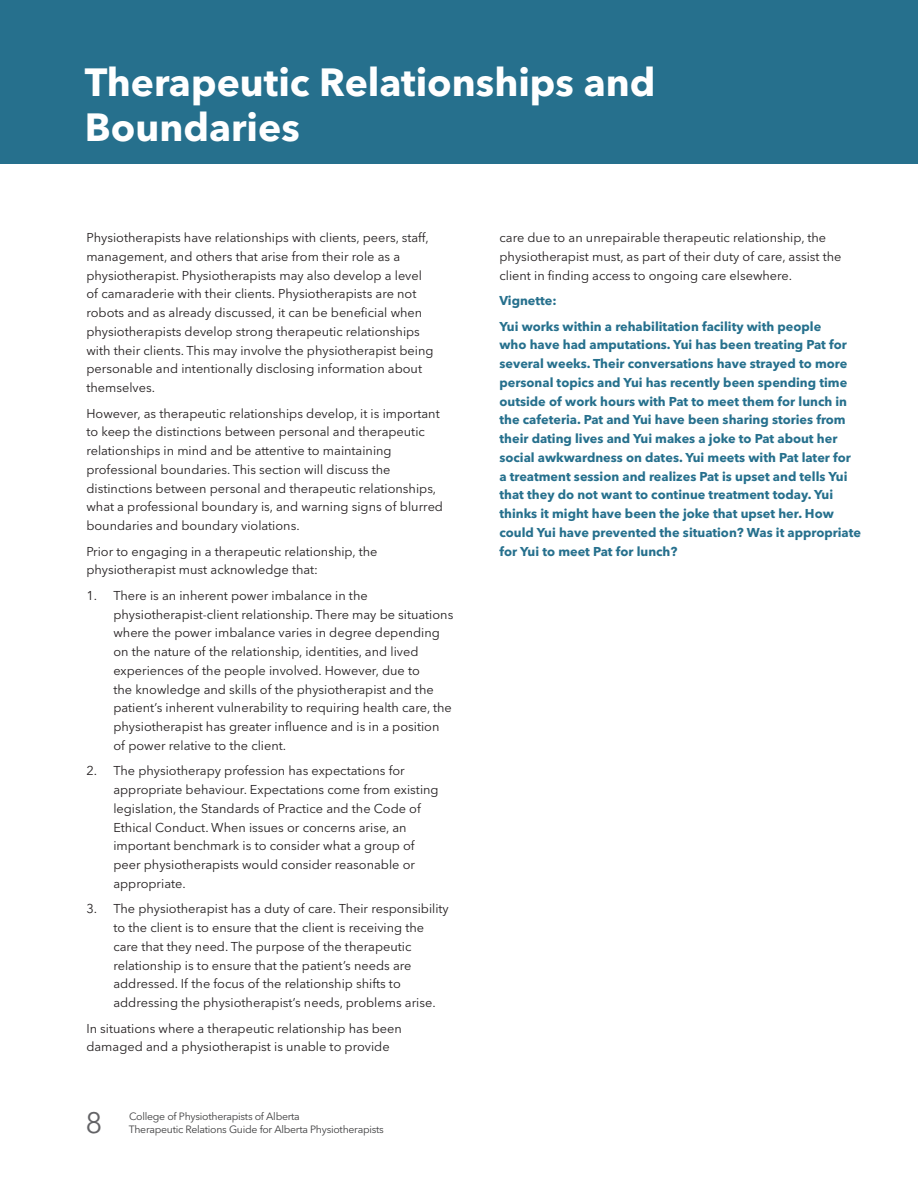
<style>
.page{position:relative;width:918px;height:1188px;background:#fff}
.page>*{position:absolute;margin:0;border:0;box-sizing:border-box;transform-origin:0 0}
.t1{font:700 39px/44.8px "Avenir Next LT Pro";color:#fff}
.t2{font:29.25px "Avenir Next LT Pro";color:#636366}
.List_Paragraph{font:12.75px/18.8px "Avenir Next LT Pro";color:#231f20}
.List_Paragraph-2{font:700 12.75px/18.8px "Avenir Next LT Pro";color:#26708d}
.t3{font:10.5px "Avenir Next LT Pro";letter-spacing:-.025em;color:#3e3e3f}
</style>
<div class="page">
<div style="left:0;top:0;width:918px;height:164px;background:#26708d"></div>
<p class="t1" style="left:85px;top:60px;width:572px">Therapeutic Relationships and<br>Boundaries</p>
<p class="List_Paragraph" style="left:86px;top:228px;width:349px">Physiotherapists have relationships with clients, peers, staff, management, and others that arise from their role as a physiotherapist. Physiotherapists may also develop a level of camaraderie with their clients. Physiotherapists are not robots and as already discussed, it can be beneficial when physiotherapists develop strong therapeutic relationships with their clients. This may involve the physiotherapist being personable and intentionally disclosing information about themselves.</p>
<p class="List_Paragraph" style="left:86px;top:404px;width:358px">However, as therapeutic relationships develop, it is important to keep the distinctions between personal and therapeutic relationships in mind and be attentive to maintaining professional boundaries. This section will discuss the distinctions between personal and therapeutic relationships, what a professional boundary is, and warning signs of blurred boundaries and boundary violations.</p>
<p class="List_Paragraph" style="left:86px;top:542px;width:293px">Prior to engaging in a therapeutic relationship, the physiotherapist must acknowledge that:</p>
<p class="List_Paragraph" style="left:113px;top:586px;width:341px;text-indent:-27px">1. There is an inherent power imbalance in the physiotherapist-client relationship. There may be situations where the power imbalance varies in degree depending on the nature of the relationship, identities, and lived experiences of the people involved. However, due to<br>the knowledge and skills of the physiotherapist and the patient’s inherent vulnerability to requiring health care, the physiotherapist has greater influence and is in a position of power relative to the client.</p>
<p class="List_Paragraph" style="left:113px;top:762px;width:327px;text-indent:-27px">2. The physiotherapy profession has expectations for appropriate behaviour. Expectations come from existing legislation, the Standards of Practice and the Code of Ethical Conduct. When issues or concerns arise, an important benchmark is to consider what a group of peer physiotherapists would consider reasonable or appropriate.</p>
<p class="List_Paragraph" style="left:113px;top:900px;width:337px;text-indent:-27px">3. The physiotherapist has a duty of care. Their responsibility to the client is to ensure that the client is receiving the care that they need. The purpose of the therapeutic relationship is to ensure that the patient’s needs are addressed. If the focus of the relationship shifts to addressing the physiotherapist’s needs, problems arise.</p>
<p class="List_Paragraph" style="left:86px;top:1019px;width:317px">In situations where a therapeutic relationship has been damaged and a physiotherapist is unable to provide</p>
<h2 class="t2" style="left:86px;top:1105px;width:18px">8</h2>
<p class="t3" style="left:129px;top:1110px;width:172px">College of Physiotherapists of Alberta</p>
<p class="t3" style="left:129px;top:1124px;width:256px">Therapeutic Relations Guide for Alberta Physiotherapists</p>
<p class="List_Paragraph" style="left:500px;top:228px;width:344px">care due to an unrepairable therapeutic relationship, the physiotherapist must, as part of their duty of care, assist the client in finding access to ongoing care elsewhere.</p>
<p class="List_Paragraph-2" style="left:500px;top:291px;width:59px">Vignette:</p>
<p class="List_Paragraph-2" style="left:500px;top:317px;width:363px">Yui works within a rehabilitation facility with people<br>who have had amputations. Yui has been treating Pat for several weeks. Their conversations have strayed to more personal topics and Yui has recently been spending time outside of work hours with Pat to meet them for lunch in the cafeteria. Pat and Yui have been sharing stories from their dating lives and Yui makes a joke to Pat about her social awkwardness on dates. Yui meets with Pat later for a treatment session and realizes Pat is upset and tells Yui that they do not want to continue treatment today. Yui thinks it might have been the joke that upset her. How could Yui have prevented the situation? Was it appropriate for Yui to meet Pat for lunch?</p>
</div>
